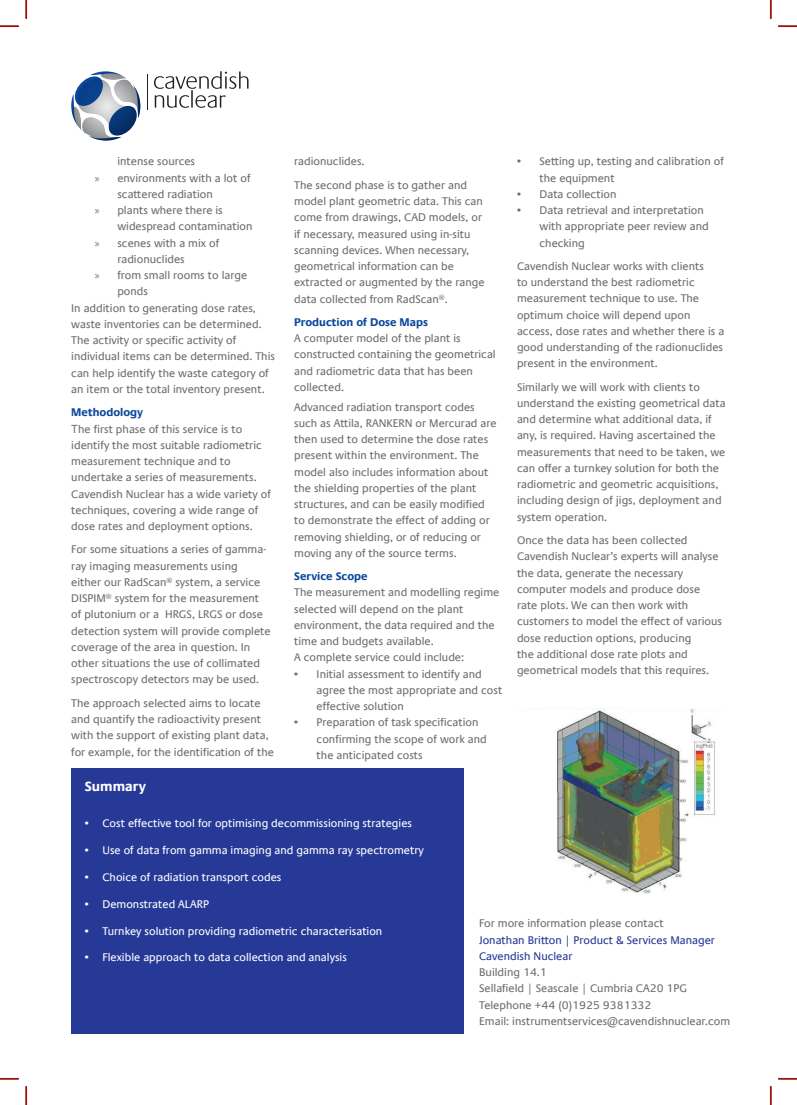
<style>
.page{position:relative;width:797px;height:1105px;background:#fff}
.page>*{position:absolute;margin:0;border:0;box-sizing:border-box;transform-origin:0 0}
.t1{font:700 13.75px "Praxis Com";color:#fff}
.t2{font:11.25px/16.2px "Praxis Com";color:#6c6e70}
.t3{font:11.25px "Praxis Com";color:#fff}
.t4{font:11.25px/16.2px "Praxis Com";color:#273996}
.t5{font:700 11.25px "Praxis Com";color:#0b499d}
.s1{font-family:"Myriad Pro"}
.s2{font-weight:700;color:#0b499d}
.s3{font-family:"Arial"}
</style>
<div class="page">
<div style="left:71px;top:768px;width:393px;height:266px;background:#273996"></div>
<img style="left:557px;top:708px;width:159px;height:186px">
<hr style="left:147px;top:74px;width:1px;height:36px;background:#221f1f">
<svg style="left:71px;top:71px;width:69px;height:70px"></svg>
<svg style="left:154px;top:71px;width:94px;height:37px"></svg>
<svg style="left:0;top:25px;width:19px;height:2px"></svg>
<svg style="left:778px;top:25px;width:19px;height:2px"></svg>
<svg style="left:0;top:1078px;width:19px;height:1px"></svg>
<svg style="left:778px;top:1078px;width:19px;height:1px"></svg>
<svg style="left:25px;top:0;width:2px;height:19px"></svg>
<svg style="left:25px;top:1086px;width:2px;height:19px"></svg>
<svg style="left:770px;top:0;width:1px;height:19px"></svg>
<svg style="left:770px;top:1086px;width:1px;height:19px"></svg>
<p class="t2" style="left:117px;top:154px;width:79px">intense sources</p>
<p class="t2" style="left:95px;top:171px;width:157px"><span class="s1">»</span> environments with a lot of</p>
<p class="t2" style="left:117px;top:187px;width:97px">scattered radiation</p>
<p class="t2" style="left:95px;top:203px;width:129px"><span class="s1">»</span> plants where there is</p>
<p class="t2" style="left:117px;top:219px;width:137px">widespread contamination</p>
<p class="t2" style="left:95px;top:236px;width:126px"><span class="s1">»</span> scenes with a mix of</p>
<p class="t2" style="left:117px;top:252px;width:69px">radionuclides</p>
<p class="t2" style="left:95px;top:268px;width:154px"><span class="s1">»</span> from small rooms to large</p>
<p class="t2" style="left:117px;top:284px;width:32px">ponds</p>
<p class="t2" style="left:71px;top:301px;width:186px">In addition to generating dose rates,</p>
<p class="t2" style="left:71px;top:317px;width:192px">waste inventories can be determined.</p>
<p class="t2" style="left:71px;top:332px;width:167px">The activity or specific activity of</p>
<p class="t2" style="left:71px;top:349px;width:205px">individual items can be determined. This</p>
<p class="t2" style="left:71px;top:366px;width:199px">can help identify the waste category of</p>
<p class="t2" style="left:71px;top:382px;width:195px">an item or the total inventory present.</p>
<p class="t2" style="left:71px;top:404px;width:201px"><span class="s2">Methodology<br></span><span class="s3">T</span>he first phase of this service is to identify the most suitable radiometric measurement technique and to undertake a series of measurements.<br>Cavendish Nuclear has a wide variety of techniques, covering a wide range of dose rates and deployment options.</p>
<p class="t2" style="left:71px;top:542px;width:201px">For some situations a series of gamma&shy;ray imaging measurements using<br>either our RadScan<sup>®</sup> system, a service DISPIM<sup>®</sup> system for the measurement of plutonium or a HRGS, LRGS or dose detection system will provide complete coverage of the area in question. In other situations the use of collimated spectroscopy detectors may be used.</p>
<p class="t2" style="left:71px;top:696px;width:204px">The approach selected aims to locate and quantify the radioactivity present with the support of existing plant data, for example, for the identification of the</p>
<p class="t2" style="left:294px;top:151px;width:174px;line-height:23.4px">radionuclides.<br>The second phase is to gather and</p>
<p class="t2" style="left:294px;top:194px;width:192px">model plant geometric data. This can come from drawings, CAD models, or if necessary, measured using in-situ scanning devices. When necessary, geometrical information can be extracted or augmented by the range data collected from RadScan<sup>®</sup>.</p>
<p class="t5" style="left:294px;top:318px;width:135px">Production of Dose Maps</p>
<p class="t2" style="left:294px;top:331px;width:203px">A computer model of the plant is constructed containing the geometrical and radiometric data that has been collected.</p>
<p class="t2" style="left:294px;top:400px;width:204px">Advanced radiation transport codes such as Attila, RANKERN or Mercurad are then used to determine the dose rates present within the environment. The model also includes information about the shielding properties of the plant structures, and can be easily modified to demonstrate the effect of adding or removing shielding, or of reducing or moving any of the source terms.</p>
<p class="t5" style="left:294px;top:572px;width:75px">Service Scope</p>
<p class="t2" style="left:294px;top:585px;width:207px">The measurement and modelling regime selected will depend on the plant environment, the data required and the time and budgets available.<br>A complete service could include:</p>
<p class="t2" style="left:317px;top:667px;width:187px;text-indent:-22px">• Initial assessment to identify and agree the most appropriate and cost effective solution</p>
<p class="t2" style="left:317px;top:715px;width:172px;text-indent:-22px">• Preparation of task specification confirming the scope of work and the anticipated costs</p>
<p class="t2" style="left:539px;top:154px;width:186px;text-indent:-22px">• Setting up, testing and calibration of the equipment</p>
<p class="t2" style="left:517px;top:187px;width:101px">• Data collection</p>
<p class="t2" style="left:539px;top:203px;width:171px;text-indent:-22px">• Data retrieval and interpretation with appropriate peer review and checking</p>
<p class="t2" style="left:517px;top:259px;width:209px">Cavendish Nuclear works with clients<br>to understand the best radiometric measurement technique to use. The optimum choice will depend upon access, dose rates and whether there is a good understanding of the radionuclides present in the environment.</p>
<p class="t2" style="left:517px;top:380px;width:210px">Similarly we will work with clients to understand the existing geometrical data and determine what additional data, if any, is required. Having ascertained the measurements that need to be taken, we can offer a turnkey solution for both the radiometric and geometric acquisitions, including design of jigs, deployment and system operation.</p>
<p class="t2" style="left:517px;top:533px;width:207px">Once the data has been collected Cavendish Nuclear’s experts will analyse the data, generate the necessary computer models and produce dose rate plots. We can then work with customers to model the effect of various dose reduction options, producing<br>the additional dose rate plots and geometrical models that this requires.</p>
<p class="t1" style="left:85px;top:781px;width:63px">Summary</p>
<p class="t3" style="left:85px;top:818px;width:329px">• Cost effective tool for optimising decommissioning strategies</p>
<p class="t3" style="left:85px;top:845px;width:340px">• Use of data from gamma imaging and gamma ray spectrometry</p>
<p class="t3" style="left:85px;top:872px;width:198px">• Choice of radiation transport codes</p>
<p class="t3" style="left:85px;top:899px;width:126px">• Demonstrated ALARP</p>
<p class="t3" style="left:85px;top:926px;width:299px">• Turnkey solution providing radiometric characterisation</p>
<p class="t3" style="left:85px;top:953px;width:264px">• Flexible approach to data collection and analysis</p>
<p class="t2" style="left:479px;top:916px;width:186px">For more information please contact</p>
<p class="t4" style="left:479px;top:933px;width:237px">Jonathan Britton | Product &amp; Services Manager<br>Cavendish Nuclear</p>
<p class="t2" style="left:479px;top:965px;width:253px">Building 14.1<br>Sellafield | Seascale | Cumbria CA20 1PG Telephone +44 (0)1925 9381332<br>Email: instrumentservices@cavendishnuclear.com</p>
</div>
